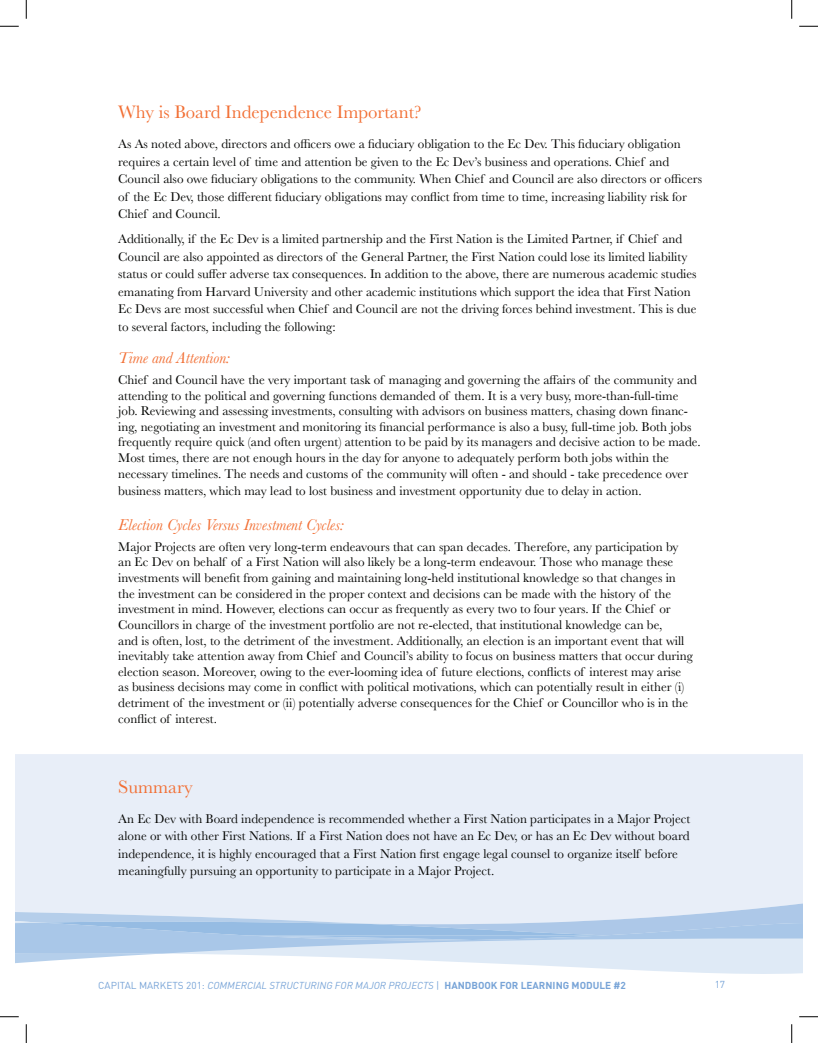
<style>
.page{position:relative;width:818px;height:1043px;background:#fff}
.page>*{position:absolute;margin:0;border:0;box-sizing:border-box;transform-origin:0 0}
.t1{font:18.75px "Baskerville";color:#f26f34}
.t2{font:italic 16.25px "Baskerville";color:#f26f34}
.t3{font:13.12px/15.6px "Baskerville";color:#040503}
.t4{font:italic 10px "DINOT";color:#78a4d7}
.t5{font:10px "DINOT";color:#78a4d7}
.s1{font-style:normal}
.s2{font-weight:700;font-style:normal}
</style>
<div class="page">
<div style="left:15px;top:754px;width:787px;height:149px;background:#e8eef8"></div>
<svg style="left:490px;top:963px;width:312px;height:11px;fill:#dfeaf6"></svg>
<svg style="left:15px;top:903px;width:787px;height:60px;background:#c9dbf0"></svg>
<svg style="left:0;top:25px;width:19px;height:2px"></svg>
<svg style="left:799px;top:25px;width:19px;height:2px"></svg>
<svg style="left:0;top:1016px;width:19px;height:1px"></svg>
<svg style="left:799px;top:1016px;width:19px;height:1px"></svg>
<svg style="left:25px;top:0;width:2px;height:19px"></svg>
<svg style="left:25px;top:1024px;width:2px;height:18px"></svg>
<svg style="left:791px;top:0;width:1px;height:19px"></svg>
<svg style="left:791px;top:1024px;width:1px;height:18px"></svg>
<h1 class="t1" style="left:118px;top:100px;width:305px">Why is Board Independence Important?</h1>
<p class="t3" style="left:118px;top:135px;width:585px;line-height:17.5px">As As noted above, directors and officers owe a fiduciary obligation to the Ec Dev. This fiduciary obligation requires a certain level of time and attention be given to the Ec Dev’s business and operations. Chief and Council also owe fiduciary obligations to the community. When Chief and Council are also directors or officers of the Ec Dev, those different fiduciary obligations may conflict from time to time, increasing liability risk for Chief and Council.</p>
<p class="t3" style="left:118px;top:230px;width:580px;line-height:17.5px">Additionally, if the Ec Dev is a limited partnership and the First Nation is the Limited Partner, if Chief and Council are also appointed as directors of the General Partner, the First Nation could lose its limited liability status or could suffer adverse tax consequences. In addition to the above, there are numerous academic studies emanating from Harvard University and other academic institutions which support the idea that First Nation Ec Devs are most successful when Chief and Council are not the driving forces behind investment. This is due to several factors, including the following:</p>
<p class="t2" style="left:118px;top:347px;width:113px">Time and Attention:</p>
<p class="t3" style="left:118px;top:372px;width:584px">Chief and Council have the very important task of managing and governing the affairs of the community and attending to the political and governing functions demanded of them. It is a very busy, more-than-full-time job. Reviewing and assessing investments, consulting with advisors on business matters, chasing down financ&shy;ing, negotiating an investment and monitoring its financial performance is also a busy, full-time job. Both jobs frequently require quick (and often urgent) attention to be paid by its managers and decisive action to be made.<br>Most times, there are not enough hours in the day for anyone to adequately perform both jobs within the necessary timelines. The needs and customs of the community will often - and should - take precedence over</p>
<p class="t3" style="left:118px;top:483px;width:525px">business matters, which may lead to lost business and investment opportunity due to delay in action.</p>
<p class="t2" style="left:118px;top:514px;width:227px">Election Cycles Versus Investment Cycles:</p>
<p class="t3" style="left:118px;top:539px;width:576px">Major Projects are often very long-term endeavours that can span decades. Therefore, any participation by an Ec Dev on behalf of a First Nation will also likely be a long-term endeavour. Those who manage these investments will benefit from gaining and maintaining long-held institutional knowledge so that changes in the investment can be considered in the proper context and decisions can be made with the history of the investment in mind. However, elections can occur as frequently as every two to four years. If the Chief or Councillors in charge of the investment portfolio are not re-elected, that institutional knowledge can be,<br>and is often, lost, to the detriment of the investment. Additionally, an election is an important event that will inevitably take attention away from Chief and Council’s ability to focus on business matters that occur during election season. Moreover, owing to the ever-looming idea of future elections, conflicts of interest may arise as business decisions may come in conflict with political motivations, which can potentially result in either (i) detriment of the investment or (ii) potentially adverse consequences for the Chief or Councillor who is in the conflict of interest.</p>
<h1 class="t1" style="left:118px;top:774px;width:76px">Summary</h1>
<p class="t3" style="left:118px;top:810px;width:573px;line-height:17.5px">An Ec Dev with Board independence is recommended whether a First Nation participates in a Major Project alone or with other First Nations. If a First Nation does not have an Ec Dev, or has an Ec Dev without board independence, it is highly encouraged that a First Nation first engage legal counsel to organize itself before meaningfully pursuing an opportunity to participate in a Major Project.</p>
<p class="t4" style="left:98px;top:979px;width:529px"><span class="s1">CAPITAL MARKETS 201:</span> COMMERCIAL STRUCTURING FOR MAJOR PROJECTS <span class="s1">|</span> <span class="s2">HANDBOOK FOR LEARNING MODULE #2</span></p>
<p class="t5" style="left:714px;top:978px;width:12px">17</p>
</div>
